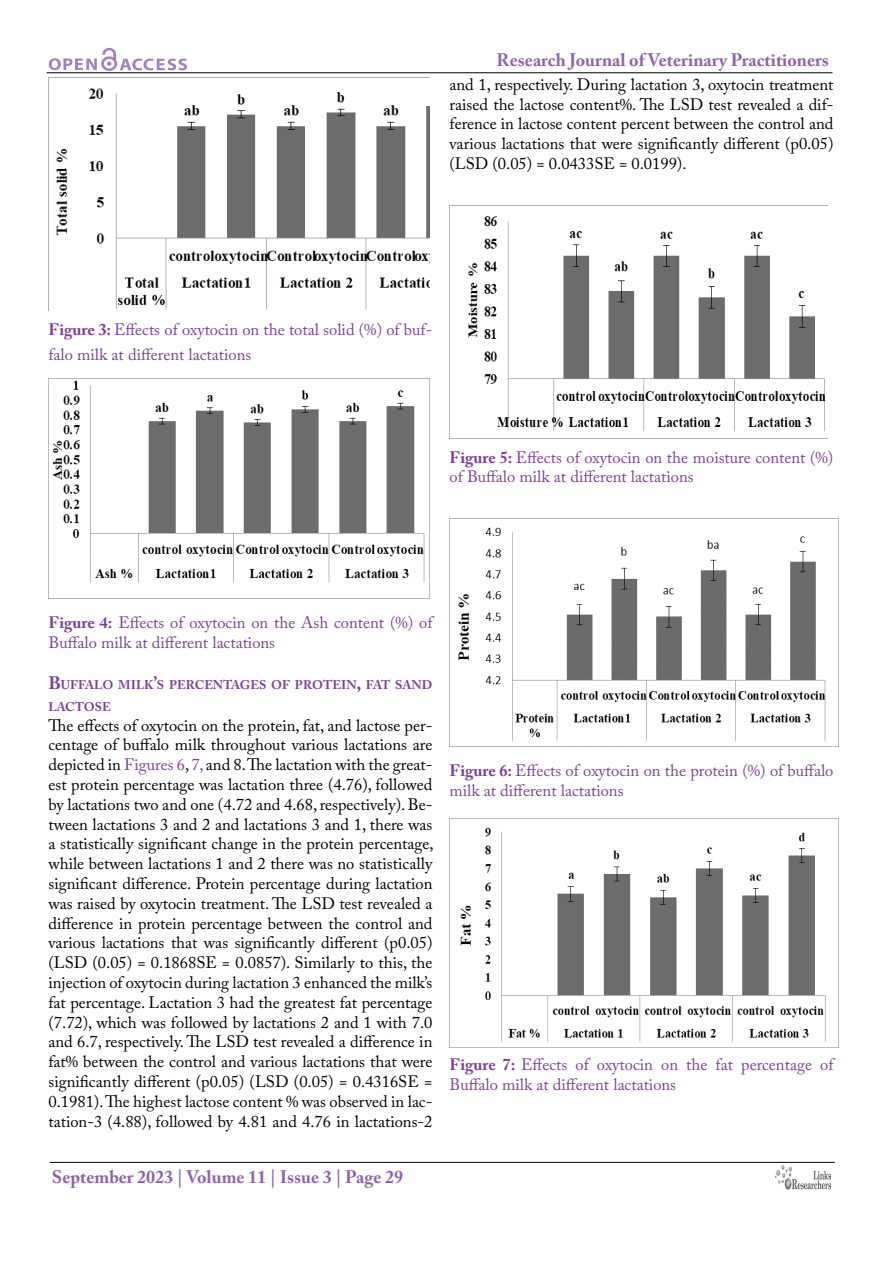
<style>
.page{position:relative;width:893px;height:1263px;background:#fff}
.page>*{position:absolute;margin:0;border:0;box-sizing:border-box;transform-origin:0 0}
.t1{font:700 18px "Adobe Caslon Pro";color:#9161a9}
.t2{font:16.5px/19.8px "Adobe Caslon Pro";color:#000;text-align:justify}
.t3{font:16.5px/19.8px "Adobe Caslon Pro";color:#7f3f98}
.t4{font:700 12.6px/21.6px "Adobe Caslon Pro";letter-spacing:-.01em;color:#7f3f98}
.s1{font-weight:700}
.s2{font-size:18px}
.s3{color:#7f3f98}
</style>
<div class="page">
<hr style="left:47px;top:72px;width:785px;height:1px;background:#000">
<hr style="left:50px;top:1162px;width:785px;height:1px;background:#000">
<svg style="left:49px;top:48px;width:138px;height:23px"></svg>
<img style="left:775px;top:1165px;width:56px;height:25px">
<img style="left:48px;top:78px;width:381px;height:233px">
<img style="left:48px;top:378px;width:381px;height:220px">
<img style="left:449px;top:205px;width:379px;height:233px">
<img style="left:449px;top:519px;width:390px;height:227px">
<img style="left:449px;top:819px;width:390px;height:228px">
<p class="t1" style="left:497px;top:50px;width:334px">Research Journal of Veterinary Practitioners</p>
<p class="t2" style="left:449px;top:74px;width:385px">and 1, respectively. During lactation 3, oxytocin treatment raised the lactose content%. The LSD test revealed a dif&shy;ference in lactose content percent between the control and various lactations that were significantly different (p0.05) (LSD (0.05) = 0.0433SE = 0.0199).</p>
<p class="t3" style="left:48px;top:317px;width:385px;line-height:24.8px"><span class="s1">Figure 3:</span> Effects of oxytocin on the total solid (%) of buf&shy;falo milk at different lactations</p>
<p class="t3" style="left:449px;top:447px;width:385px;line-height:19px"><span class="s1">Figure 5:</span> Effects of oxytocin on the moisture content (%) of Buffalo milk at different lactations</p>
<p class="t3" style="left:48px;top:612px;width:386px"><span class="s1">Figure 4:</span> Effects of oxytocin on the Ash content (%) of<br>Buffalo milk at different lactations</p>
<p class="t4" style="left:48px;top:674px;width:385px"><span class="s2">B</span>UFFALO MILK<span class="s2">’</span>S PERCENTAGES OF PROTEIN<span class="s2">,</span> FAT SAND<br>LACTOSE</p>
<p class="t2" style="left:48px;top:715px;width:387px">The effects of oxytocin on the protein, fat, and lactose per&shy;centage of buffalo milk throughout various lactations are depicted in <span class="s3">Figures 6</span>, <span class="s3">7,</span> and 8. The lactation with the great&shy;est protein percentage was lactation three (4.76), followed by lactations two and one (4.72 and 4.68, respectively). Be&shy;tween lactations 3 and 2 and lactations 3 and 1, there was a statistically significant change in the protein percentage, while between lactations 1 and 2 there was no statistically significant difference. Protein percentage during lactation was raised by oxytocin treatment. The LSD test revealed a difference in protein percentage between the control and various lactations that was significantly different (p0.05) (LSD (0.05) = 0.1868SE = 0.0857). Similarly to this, the injection of oxytocin during lactation 3 enhanced the milk’s fat percentage. Lactation 3 had the greatest fat percentage (7.72), which was followed by lactations 2 and 1 with 7.0 and 6.7, respectively. The LSD test revealed a difference in fat% between the control and various lactations that were significantly different (p0.05) (LSD (0.05) = 0.4316SE = 0.1981). The highest lactose content % was observed in lac&shy;tation-3 (4.88), followed by 4.81 and 4.76 in lactations-2</p>
<p class="t1" style="left:52px;top:1166px;width:353px">September 2023 | Volume 11 | Issue 3 | Page 29</p>
<p class="t3" style="left:449px;top:760px;width:386px"><span class="s1">Figure 6:</span> Effects of oxytocin on the protein (%) of buffalo milk at different lactations</p>
<p class="t3" style="left:449px;top:1054px;width:386px"><span class="s1">Figure 7:</span> Effects of oxytocin on the fat percentage of<br>Buffalo milk at different lactations</p>
</div>
